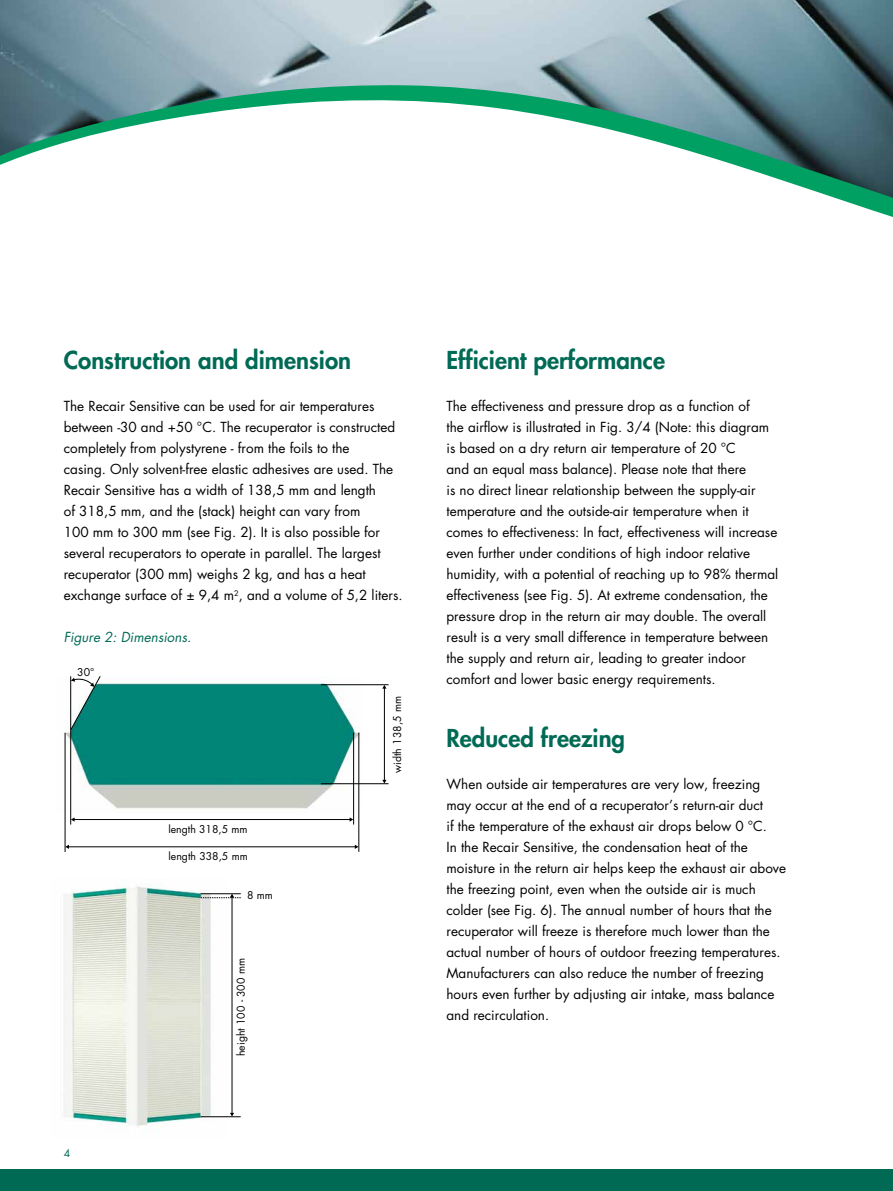
<style>
.page{position:relative;width:893px;height:1191px;background:#fff}
.page>*{position:absolute;margin:0;border:0;box-sizing:border-box;transform-origin:0 0}
.t1{font:800 24px "Futura";color:#006a55}
.t2{font:13.5px/21px "Futura";color:#000}
.t3{font:italic 13.5px "Futura";color:#006a55}
.t4{font:10.5px "Futura";color:#000}
.t5{font:10.5px "Futura";color:#006a55}
</style>
<div class="page">
<div style="left:0;top:1169px;width:893px;height:22px;background:#006a55"></div>
<svg style="left:0;top:0;width:893px;height:217px"></svg>
<img style="left:64px;top:676px;width:300px;height:136px">
<hr style="left:73px;top:819px;width:278px;height:1px;background:#000">
<svg style="left:71px;top:817px;width:4px;height:4px"></svg>
<hr style="left:384px;top:687px;width:1px;height:94px;background:#000">
<hr style="left:321px;top:684px;width:68px;height:1px;background:#000">
<hr style="left:321px;top:783px;width:68px;height:1px;background:#000">
<hr style="left:68px;top:846px;width:289px;height:1px;background:#000">
<hr style="left:353px;top:732px;width:1px;height:92px;background:#000">
<hr style="left:359px;top:732px;width:1px;height:120px;background:#000">
<hr style="left:70px;top:676px;width:1px;height:148px;background:#000">
<hr style="left:65px;top:732px;width:1px;height:120px;background:#000">
<img style="left:63px;top:884px;width:164px;height:248px">
<svg style="left:70px;top:676px;width:31px;height:54px"></svg>
<hr style="left:232px;top:895px;width:1px;height:219px;background:#000">
<svg style="left:230px;top:1112px;width:4px;height:4px"></svg>
<hr style="left:201px;top:1116px;width:40px;height:1px;background:#000">
<svg style="left:201px;top:893px;width:40px;height:5px"></svg>
<h1 class="t1" style="left:64px;top:344px;width:289px">Construction and dimension</h1>
<p class="t2" style="left:64px;top:395px;width:340px">The Recair Sensitive can be used for air temperatures between -30 and +50 °C. The recuperator is constructed completely from polystyrene - from the foils to the<br>casing. Only solvent-free elastic adhesives are used. The Recair Sensitive has a width of 138,5 mm and length<br>of 318,5 mm, and the (stack) height can vary from<br>100 mm to 300 mm (see Fig. 2). It is also possible for several recuperators to operate in parallel. The largest recuperator (300 mm) weighs 2 kg, and has a heat exchange surface of ± 9,4 m<sup>2</sup>, and a volume of 5,2 liters.</p>
<p class="t3" style="left:64px;top:628px;width:129px">Figure 2: Dimensions.</p>
<p class="t4" style="left:77px;top:665px;width:19px">30°</p>
<p class="t5" style="left:64px;top:1145px;width:8px">4</p>
<p class="t4" style="left:168px;top:821px;width:81px">length 318,5 mm</p>
<p class="t4" style="left:169px;top:849px;width:81px">length 338,5 mm</p>
<p class="t4" style="left:247px;top:887px;width:27px">8 mm</p>
<p class="t4" style="left:234px;top:1056px;width:99px;rotate:-90deg">height 100 - 300 mm</p>
<p class="t4" style="left:390px;top:773px;width:78px;rotate:-90deg">width 138,5 mm</p>
<h1 class="t1" style="left:446px;top:344px;width:220px">Efficient performance</h1>
<p class="t2" style="left:446px;top:395px;width:333px">The effectiveness and pressure drop as a function of<br>the airflow is illustrated in Fig. 3/4 (Note: this diagram is based on a dry return air temperature of 20 °C<br>and an equal mass balance). Please note that there<br>is no direct linear relationship between the supply-air temperature and the outside-air temperature when it comes to effectiveness: In fact, effectiveness will increase even further under conditions of high indoor relative humidity, with a potential of reaching up to 98% thermal effectiveness (see Fig. 5). At extreme condensation, the pressure drop in the return air may double. The overall result is a very small difference in temperature between the supply and return air, leading to greater indoor comfort and lower basic energy requirements.</p>
<h1 class="t1" style="left:446px;top:722px;width:180px">Reduced freezing</h1>
<p class="t2" style="left:446px;top:773px;width:341px">When outside air temperatures are very low, freezing may occur at the end of a recuperator’s return-air duct<br>if the temperature of the exhaust air drops below 0 °C.<br>In the Recair Sensitive, the condensation heat of the moisture in the return air helps keep the exhaust air above the freezing point, even when the outside air is much colder (see Fig. 6). The annual number of hours that the recuperator will freeze is therefore much lower than the actual number of hours of outdoor freezing temperatures.<br>Manufacturers can also reduce the number of freezing hours even further by adjusting air intake, mass balance and recirculation.</p>
</div>
